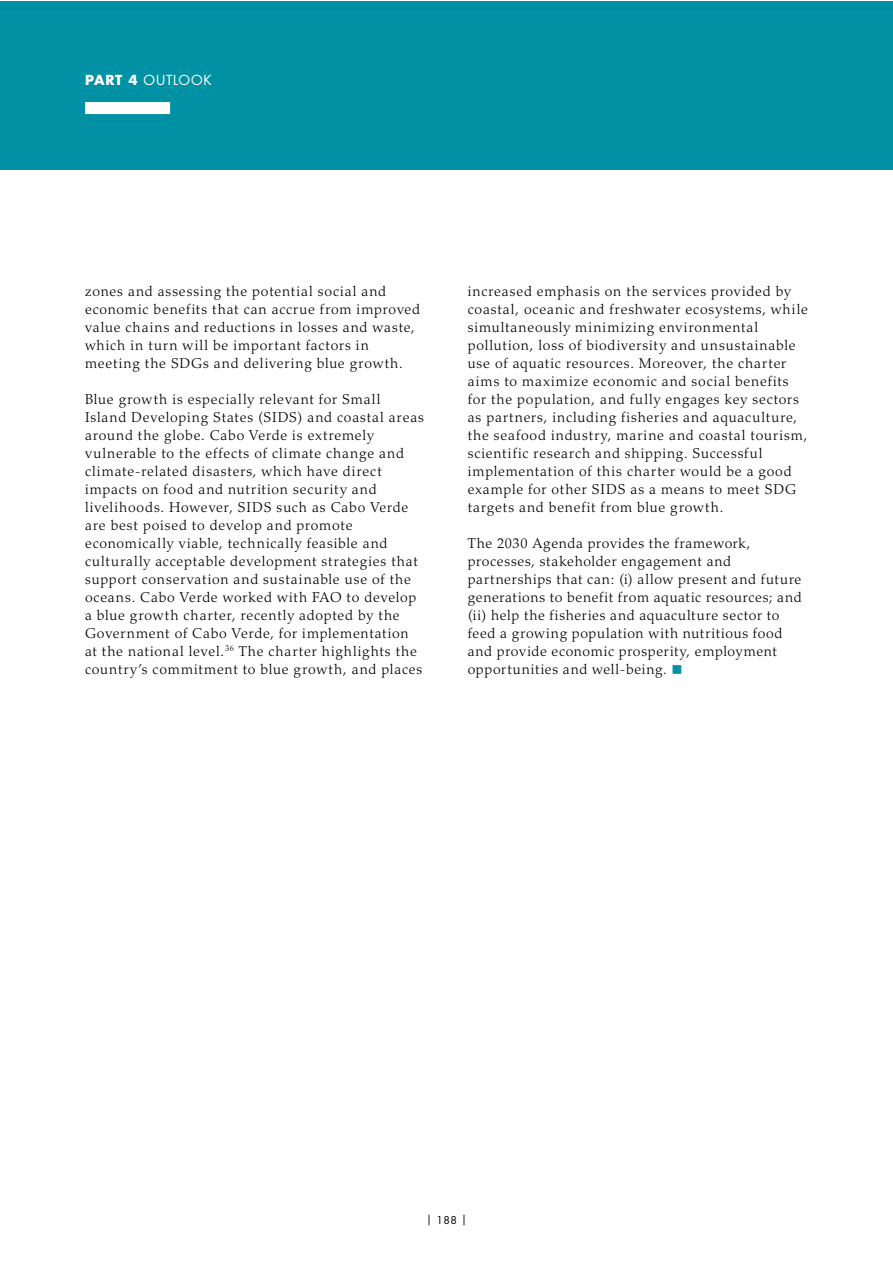
<style>
.page{position:relative;width:893px;height:1263px;background:#fff}
.page>*{position:absolute;margin:0;border:0;box-sizing:border-box;transform-origin:0 0}
.t1{font:300 14.25px/18px "Palatino LT Std";letter-spacing:.055em;color:#000}
.t2{font:13.5px "Futura Std";letter-spacing:.06em;color:#fff}
.t3{font:10.5px "Futura Std";color:#000}
.s1{font-weight:700}
.s2{color:#0091a5}
</style>
<div class="page">
<div style="left:0;top:1px;width:892px;height:169px;background:#0091a5"></div>
<div style="left:85px;top:102px;width:85px;height:12px;background:#fff"></div>
<p class="t2" style="left:85px;top:71px;width:128px"><span class="s1">PART 4</span> OUTLOOK</p>
<p class="t1" style="left:85px;top:282px;width:337px">zones and assessing the potential social and economic benefits that can accrue from improved value chains and reductions in losses and waste, which in turn will be important factors in meeting the SDGs and delivering blue growth.</p>
<p class="t1" style="left:85px;top:390px;width:340px">Blue growth is especially relevant for Small Island Developing States (SIDS) and coastal areas around the globe. Cabo Verde is extremely vulnerable to the effects of climate change and climate-related disasters, which have direct impacts on food and nutrition security and livelihoods. However, SIDS such as Cabo Verde are best poised to develop and promote economically viable, technically feasible and culturally acceptable development strategies that support conservation and sustainable use of the oceans. Cabo Verde worked with FAO to develop a blue growth charter, recently adopted by the Government of Cabo Verde, for implementation at the national level.<sup>36</sup> The charter highlights the country’s commitment to blue growth, and places</p>
<p class="t1" style="left:468px;top:282px;width:342px">increased emphasis on the services provided by coastal, oceanic and freshwater ecosystems, while simultaneously minimizing environmental pollution, loss of biodiversity and unsustainable use of aquatic resources. Moreover, the charter aims to maximize economic and social benefits for the population, and fully engages key sectors as partners, including fisheries and aquaculture, the seafood industry, marine and coastal tourism, scientific research and shipping. Successful implementation of this charter would be a good example for other SIDS as a means to meet SDG targets and benefit from blue growth.</p>
<p class="t1" style="left:468px;top:534px;width:335px">The 2030 Agenda provides the framework, processes, stakeholder engagement and partnerships that can: (i) allow present and future generations to benefit from aquatic resources; and (ii) help the fisheries and aquaculture sector to feed a growing population with nutritious food and provide economic prosperity, employment opportunities and well-being. <span class="s2">■</span></p>
<p class="t3" style="left:426px;top:1214px;width:42px">| 188 |</p>
</div>
